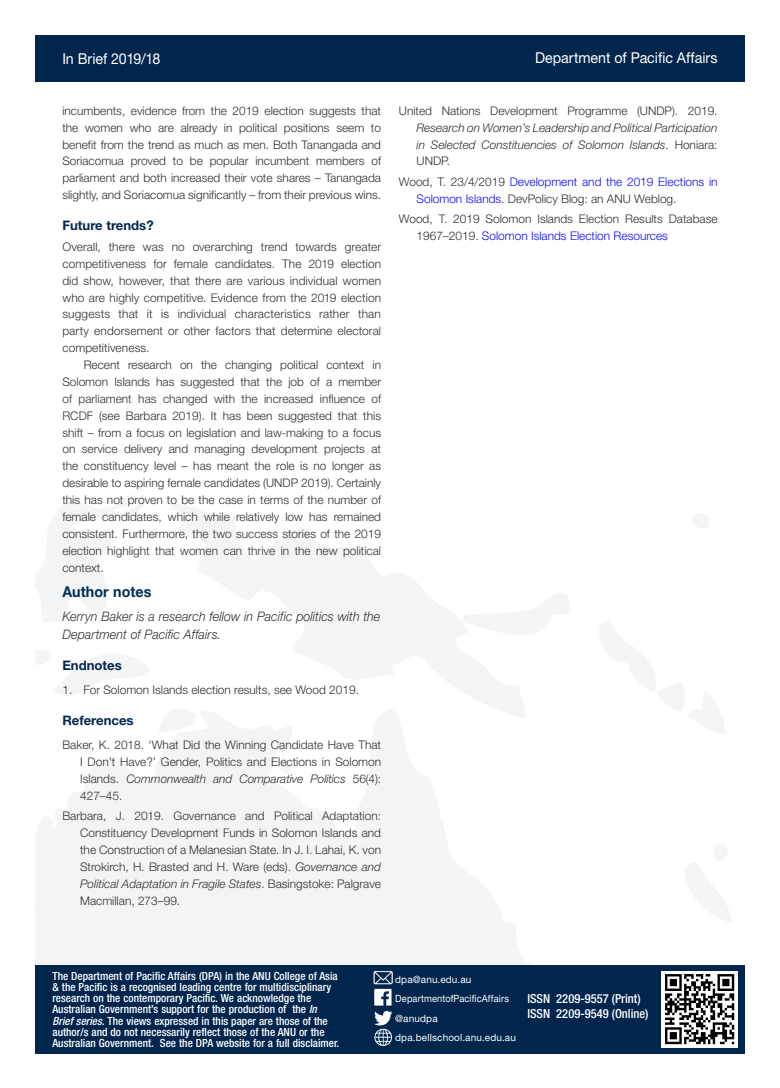
<style>
.page{position:relative;width:780px;height:1088px;background:#fff}
.page>*{position:absolute;margin:0;border:0;box-sizing:border-box;transform-origin:0 0}
.Heading{font:15px "Helvetica Neue LT Std";letter-spacing:-.005em;color:#fff;scale:.95 1}
.Author{font:700 15px "Helvetica Neue LT Std";letter-spacing:.005em;color:#002d54;scale:.95 1}
.Author_notes{font:italic 300 13.12px/17.5px "Helvetica Neue LT Std";letter-spacing:.005em;color:#312f30;scale:.95 1}
.Heading_1{font:700 13.12px "Helvetica Neue LT Std";color:#00264e}
.t1{font:500 condensed 12.5px "Helvetica Neue LT Std";color:#fff}
.PARA_2{font:300 11.88px/16.9px "Helvetica Neue LT Std";color:#312f30;text-align:justify}
.References{font:300 11.88px/16.9px "Helvetica Neue LT Std";color:#312f30;text-align:justify}
.PARA_1{font:300 11.88px/16.9px "Helvetica Neue LT Std";letter-spacing:.01em;color:#312f30;text-align:justify}
.References-2{font:italic 300 11.88px/16.9px "Helvetica Neue LT Std";color:#312f30;text-align:justify}
.References-3{font:300 11.88px/16.9px "Helvetica Neue LT Std";color:#0d0dff}
.t2{font:500 condensed 11.25px/11.2px "Helvetica Neue LT Std";color:#fff}
.PARA_2-2{font:10px "Helvetica Neue LT Std";letter-spacing:.015em;color:#fff}
.PARA_2-3{font:10px "Helvetica Neue LT Std";letter-spacing:.015em;color:#fff;scale:.92 1}
.s1{font-style:italic}
.s2{font-style:normal}
.s3{color:#312f30}
.s4{color:#0d0dff}
</style>
<div class="page">
<div style="left:35px;top:965px;width:709px;height:88px;background:#00264e"></div>
<img style="left:661px;top:971px;width:76px;height:76px">
<img style="left:373px;top:971px;width:20px;height:75px">
<div style="left:35px;top:35px;width:709px;height:46px;background:#00264e"></div>
<p class="Heading" style="left:62px;top:49px;width:105px">In Brief 2019/18</p>
<p class="Heading" style="left:535px;top:49px;width:193px">Department of Pacific Affairs</p>
<p class="PARA_2" style="left:62px;top:102px;width:320px">incumbents, evidence from the 2019 election suggests that the women who are already in political positions seem to benefit from the trend as much as men. Both Tanangada and Soriacomua proved to be popular incumbent members of parliament and both increased their vote shares – Tanangada slightly, and Soriacomua significantly – from their previous wins.</p>
<p class="Heading_1" style="left:62px;top:218px;width:93px">Future trends?</p>
<p class="PARA_1" style="left:62px;top:238px;width:320px">Overall, there was no overarching trend towards greater competitiveness for female candidates. The 2019 election did show, however, that there are various individual women who are highly competitive. Evidence from the 2019 election suggests that it is individual characteristics rather than party endorsement or other factors that determine electoral competitiveness.</p>
<p class="PARA_2" style="left:62px;top:356px;width:320px;text-indent:21px">Recent research on the changing political context in Solomon Islands has suggested that the job of a member of parliament has changed with the increased influence of RCDF (see Barbara 2019). It has been suggested that this shift – from a focus on legislation and law-making to a focus on service delivery and managing development projects at the constituency level – has meant the role is no longer as desirable to aspiring female candidates (UNDP 2019). Certainly this has not proven to be the case in terms of the number of female candidates, which while relatively low has remained consistent. Furthermore, the two success stories of the 2019 election highlight that women can thrive in the new political context.</p>
<p class="Author" style="left:62px;top:582px;width:95px">Author notes</p>
<p class="Author_notes" style="left:62px;top:608px;width:336px">Kerryn Baker is a research fellow in Pacific politics with the<br>Department of Pacific Affairs.</p>
<p class="Heading_1" style="left:62px;top:657px;width:61px">Endnotes</p>
<p class="References" style="left:62px;top:681px;width:298px">1. For Solomon Islands election results, see Wood 2019.</p>
<p class="Heading_1" style="left:62px;top:712px;width:73px">References</p>
<p class="References" style="left:80px;top:736px;width:302px;text-indent:-18px">Baker, K. 2018. ‘What Did the Winning Candidate Have That I Don’t Have?’ Gender, Politics and Elections in Solomon Islands. <span class="s1">Commonwealth and Comparative Politics</span> 56(4):<br>427–45.</p>
<p class="References" style="left:80px;top:807px;width:302px;text-indent:-18px">Barbara, J. 2019. Governance and Political Adaptation:<br>Constituency Development Funds in Solomon Islands and the Construction of a Melanesian State. In J. I. Lahai, K. von Strokirch, H. Brasted and H. Ware (eds). <span class="s1">Governance and Political Adaptation in Fragile States</span>. Basingstoke: Palgrave Macmillan, 273–99.</p>
<p class="References-2" style="left:416px;top:102px;width:302px;text-indent:-18px"><span class="s2">United Nations Development Programme (UNDP). 2019.<br></span>Research on Women’s Leadership and Political Participation in Selected Constituencies of Solomon Islands<span class="s2">. Honiara:<br>UNDP.</span></p>
<p class="References-3" style="left:416px;top:173px;width:302px;text-indent:-18px"><span class="s3">Wood, T. 23/4/2019</span> Development and the 2019 Elections in<br>Solomon Islands<span class="s3">. DevPolicy Blog: an ANU Weblog.</span></p>
<p class="References" style="left:416px;top:210px;width:302px;text-indent:-18px">Wood, T. 2019 Solomon Islands Election Results Database<br>1967–2019. <span class="s4">Solomon Islands Election Resources</span></p>
<p class="t2" style="left:52px;top:970px;width:288px">The Department of Pacific Affairs (DPA) in the ANU College of Asia &amp; the Pacific is a recognised leading centre for multidisciplinary research on the contemporary Pacific. We acknowledge the Australian Government’s support for the production of the <span class="s1">In Brief series.</span> The views expressed in this paper are those of the author/s and do not necessarily reflect those of the ANU or the Australian Government. See the DPA website for a full disclaimer.</p>
<p class="PARA_2-2" style="left:395px;top:973px;width:78px">dpa@anu.edu.au</p>
<p class="PARA_2-3" style="left:395px;top:993px;width:125px">DepartmentofPacificAffairs</p>
<p class="PARA_2-2" style="left:395px;top:1012px;width:44px">@anudpa</p>
<p class="PARA_2-2" style="left:395px;top:1031px;width:122px">dpa.bellschool.anu.edu.au</p>
<p class="t1" style="left:527px;top:991px;width:115px">ISSN 2209-9557 (Print)</p>
<p class="t1" style="left:527px;top:1006px;width:123px">ISSN 2209-9549 (Online)</p>
</div>
